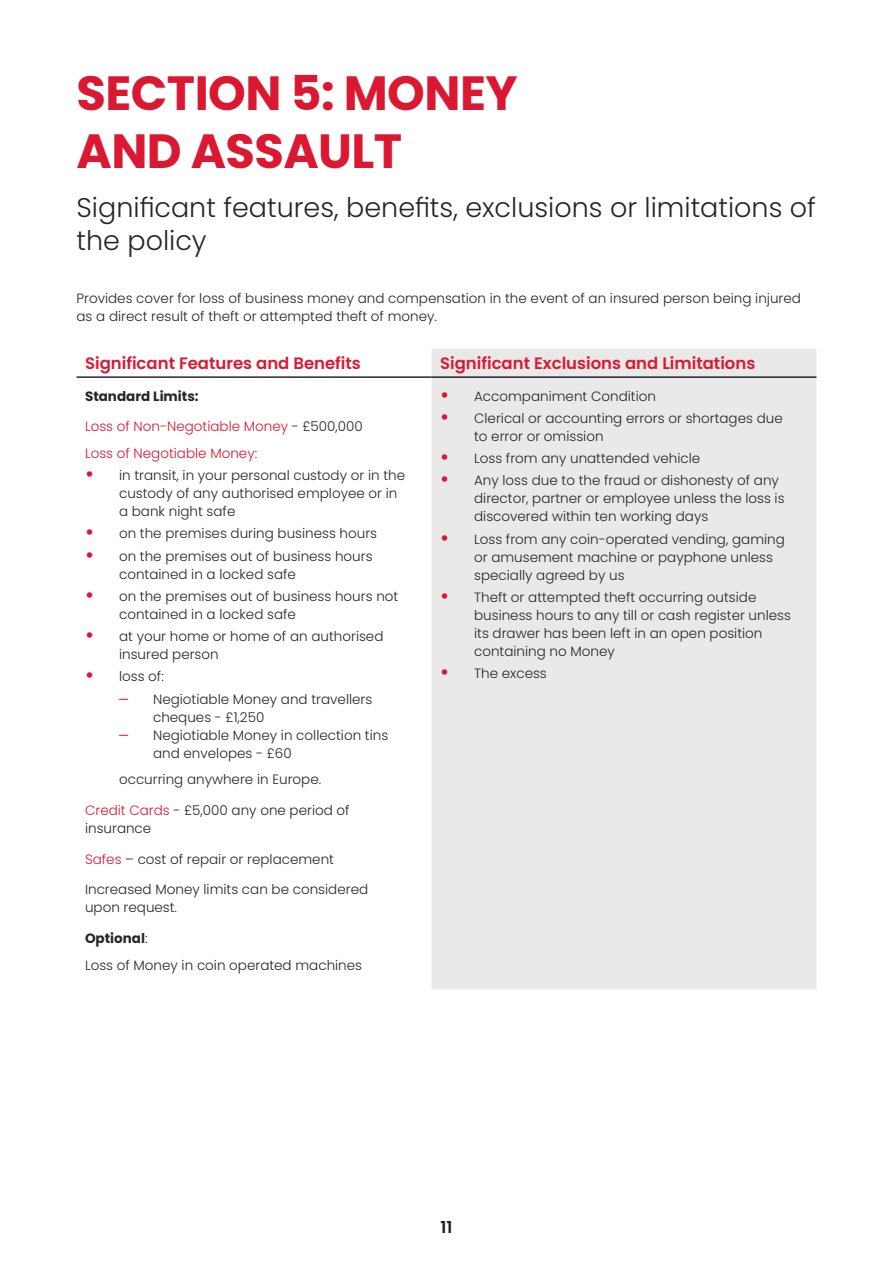
<style>
.page{position:relative;width:893px;height:1263px;background:#fff}
.page>*{position:absolute;margin:0;border:0;box-sizing:border-box;transform-origin:0 0}
.A4_Page_Title{font:700 48px/57.6px "Poppins";letter-spacing:-.01em;color:#db1831}
.A4_Page_Subtitle{font:300 27px/32.4px "Poppins";color:#262626}
.Subtitle_L1_Red{font:600 16.5px "Poppins";color:#db1831}
.t1{font:600 16.5px "Poppins";color:#231f20}
.Body{font:300 13.5px/18px "Poppins";color:#262626}
.Body-2{font:300 13.5px "Poppins";color:#db1831}
.Body_Indented_8mm{font:300 13.5px "Poppins";color:#262626}
.Body-3{font:700 13.5px "Poppins";color:#262626}
.s1{color:#262626}
.s2{font-weight:700;font-size:18px;color:#db1831}
.s3{font-family:"FS Albert";font-size:18px;color:#db1831}
.s4{color:#db1831}
.s5{font-weight:300}
</style>
<div class="page">
<div style="left:432px;top:349px;width:384px;height:640px;background:#e9e9e9"></div>
<hr style="left:77px;top:376px;width:355px;height:2px;background:#262626">
<hr style="left:432px;top:376px;width:384px;height:2px;background:#262626">
<p class="A4_Page_Title" style="left:77px;top:65px;width:443px">SECTION 5: MONEY<br>AND ASSAULT</p>
<p class="A4_Page_Subtitle" style="left:77px;top:192px;width:741px">Significant features, benefits, exclusions or limitations of the policy</p>
<p class="Body" style="left:77px;top:290px;width:726px">Provides cover for loss of business money and compensation in the event of an insured person being injured as a direct result of theft or attempted theft of money.</p>
<p class="Subtitle_L1_Red" style="left:85px;top:353px;width:277px">Significant Features and Benefits</p>
<p class="Subtitle_L1_Red" style="left:440px;top:353px;width:317px">Significant Exclusions and Limitations</p>
<p class="Body-3" style="left:85px;top:388px;width:115px">Standard Limits:</p>
<p class="Body-2" style="left:85px;top:419px;width:279px">Loss of Non-Negotiable Money <span class="s1">- £500,000</span></p>
<p class="Body-2" style="left:85px;top:445px;width:174px">Loss of Negotiable Money:</p>
<p class="Body" style="left:119px;top:466px;width:288px;text-indent:-34px"><span class="s2">•</span> in transit, in your personal custody or in the custody of any authorised employee or in a bank night safe</p>
<p class="Body" style="left:85px;top:525px;width:294px"><span class="s2">•</span> on the premises during business hours</p>
<p class="Body" style="left:119px;top:547px;width:255px;text-indent:-34px"><span class="s2">•</span> on the premises out of business hours contained in a locked safe</p>
<p class="Body" style="left:119px;top:587px;width:281px;text-indent:-34px"><span class="s2">•</span> on the premises out of business hours not contained in a locked safe</p>
<p class="Body" style="left:119px;top:627px;width:266px;text-indent:-34px"><span class="s2">•</span> at your home or home of an authorised insured person</p>
<p class="Body" style="left:85px;top:668px;width:80px"><span class="s2">•</span> loss of:</p>
<p class="Body" style="left:153px;top:690px;width:221px;text-indent:-34px"><span class="s3">–</span> Negiotiable Money and travellers cheques - £1,250</p>
<p class="Body" style="left:153px;top:726px;width:237px;text-indent:-34px"><span class="s3">–</span> Negiotiable Money in collection tins and envelopes - £60</p>
<p class="Body_Indented_8mm" style="left:119px;top:771px;width:204px">occurring anywhere in Europe.</p>
<p class="Body" style="left:85px;top:801px;width:266px"><span class="s4">Credit Cards</span> - £5,000 any one period of insurance</p>
<p class="Body" style="left:85px;top:850px;width:251px"><span class="s4">Safes</span> – cost of repair or replacement</p>
<p class="Body" style="left:85px;top:881px;width:285px">Increased Money limits can be considered upon request.</p>
<p class="Body-3" style="left:85px;top:931px;width:64px">Optional<span class="s5">:</span></p>
<p class="Body" style="left:85px;top:956px;width:279px">Loss of Money in coin operated machines</p>
<p class="Body" style="left:440px;top:387px;width:217px"><span class="s2">•</span> Accompaniment Condition</p>
<p class="Body" style="left:474px;top:409px;width:310px;text-indent:-34px"><span class="s2">•</span> Clerical or accounting errors or shortages due to error or omission</p>
<p class="Body" style="left:440px;top:449px;width:262px"><span class="s2">•</span> Loss from any unattended vehicle</p>
<p class="Body" style="left:474px;top:472px;width:312px;text-indent:-34px"><span class="s2">•</span> Any loss due to the fraud or dishonesty of any director, partner or employee unless the loss is discovered within ten working days</p>
<p class="Body" style="left:474px;top:530px;width:312px;text-indent:-34px"><span class="s2">•</span> Loss from any coin-operated vending, gaming or amusement machine or payphone unless specially agreed by us</p>
<p class="Body" style="left:474px;top:588px;width:318px;text-indent:-34px"><span class="s2">•</span> Theft or attempted theft occurring outside business hours to any till or cash register unless its drawer has been left in an open position containing no Money</p>
<p class="Body" style="left:440px;top:664px;width:108px"><span class="s2">•</span> The excess</p>
<p class="t1" style="left:440px;top:1218px;width:13px">11</p>
</div>
